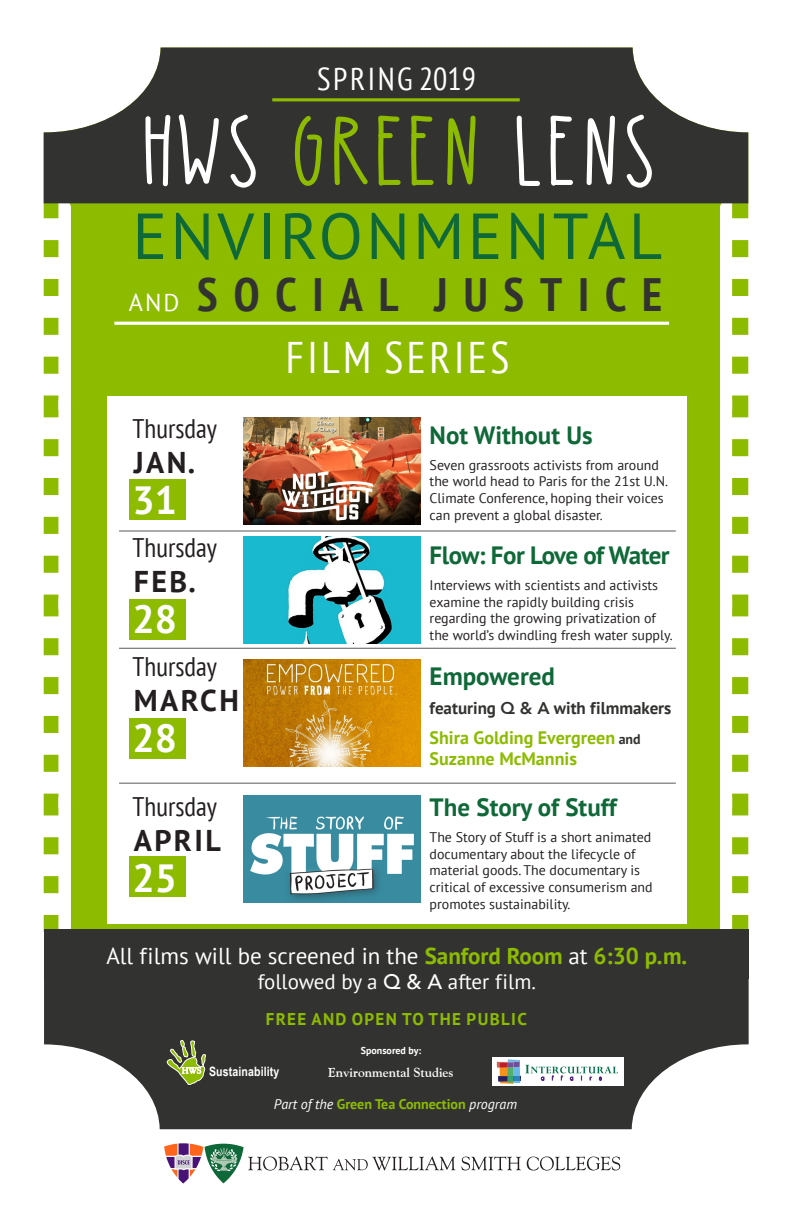
<style>
.page{position:relative;width:792px;height:1224px;background:#fff}
.page>*{position:absolute;margin:0;border:0;box-sizing:border-box;transform-origin:0 0}
.t1{font:800 93.9px "Layla";color:#fff}
.t2{font:64.9px "PT Sans";letter-spacing:.05em;color:#0f6838}
.t3{font:700 condensed 46.7px "PT Sans";letter-spacing:.34em;color:#323330}
.t4{font:condensed 44.2px "PT Sans";letter-spacing:.08em;color:#fff}
.t5{font:700 39.3px "PT Sans";color:#fff}
.t6{font:condensed 31.6px "PT Sans";letter-spacing:.08em;color:#fff}
.t7{font:700 30px "PT Sans";letter-spacing:.08em;color:#231f20}
.t8{font:condensed 26.9px "PT Sans";color:#231f20}
.t9{font:700 25px "PT Sans";color:#0f6838}
.t10{font:700 25px "PT Sans";letter-spacing:-.025em;color:#0f6838}
.t11{font:23px "PT Sans";color:#fff}
.t12{font:21px "PT Sans";color:#fff}
.t13{font:700 18px/21.6px "PT Sans";color:#8dbb00}
.t14{font:700 17px "PT Sans";color:#323330}
.t15{font:700 17px "PT Sans";letter-spacing:.08em;color:#8dbb00}
.t16{font:700 14px "PT Sans";color:#8dbb00}
.t17{font:13.9px/16.7px "PT Sans";color:#231f20}
.t18{font:700 13.1px "Goudy Old Style BT";color:#fff}
.t19{font:700 12.9px "Arial Narrow";letter-spacing:.01em;color:#fff}
.t20{font:700 10px "PT Sans";color:#fff}
.s1{color:#8dbb00}
.s2{font-weight:400;font-stretch:normal;font-size:24.4px;color:#fff}
.s3{font-family:"Avenir";font-weight:800}
.s4{font-size:13.9px;color:#323330}
.s5{font-weight:700;color:#8dbb00}
.s6{font-family:"Avenir";font-weight:500}
.s7{font-weight:400;font-style:italic;color:#fff}
</style>
<div class="page">
<div style="left:71px;top:203px;width:649px;height:727px;background:#8dbb00"></div>
<svg style="left:43px;top:200px;width:28px;height:732px"></svg>
<svg style="left:720px;top:200px;width:29px;height:730px"></svg>
<svg style="left:44px;top:48px;width:704px;height:155px;background:#4e4f4c"></svg>
<hr style="left:272px;top:98px;width:248px;height:3px;background:#8dbb00">
<hr style="left:114px;top:322px;width:555px;height:3px;background:#fff">
<div style="left:108px;top:396px;width:579px;height:527px;background:#fff"></div>
<hr style="left:119px;top:531px;width:307px;height:1px;background:#57585a">
<hr style="left:426px;top:531px;width:250px;height:1px;background:#57585a">
<hr style="left:119px;top:648px;width:307px;height:1px;background:#57585a">
<hr style="left:426px;top:648px;width:250px;height:1px;background:#57585a">
<hr style="left:119px;top:783px;width:307px;height:1px;background:#57585a">
<hr style="left:426px;top:783px;width:250px;height:1px;background:#57585a">
<img style="left:243px;top:418px;width:177px;height:106px">
<img style="left:243px;top:537px;width:177px;height:106px">
<img style="left:243px;top:660px;width:177px;height:106px">
<img style="left:243px;top:796px;width:177px;height:106px">
<div style="left:130px;top:480px;width:56px;height:40px;background:#8dbb00"></div>
<div style="left:130px;top:599px;width:56px;height:40px;background:#8dbb00"></div>
<div style="left:130px;top:718px;width:56px;height:40px;background:#8dbb00"></div>
<div style="left:130px;top:856px;width:56px;height:41px;background:#8dbb00"></div>
<svg style="left:461px;top:1157px;width:60px;height:13px"></svg>
<svg style="left:527px;top:1156px;width:93px;height:15px"></svg>
<svg style="left:164px;top:1143px;width:291px;height:41px"></svg>
<svg style="left:44px;top:979px;width:705px;height:150px;fill:#323330"></svg>
<img style="left:167px;top:1085px;width:40px;height:1px">
<svg style="left:167px;top:1040px;width:40px;height:45px;background:#707c4b"></svg>
<div style="left:492px;top:1057px;width:132px;height:29px;background:#fff"></div>
<svg style="left:497px;top:1059px;width:121px;height:25px"></svg>
<div style="left:44px;top:930px;width:705px;height:49px;background:#323330"></div>
<p class="t6" style="left:317px;top:58px;width:160px">SPRING 2019</p>
<p class="t1" style="left:142px;top:112px;width:521px">HWS <span class="s1">GREEN</span> LENS</p>
<p class="t2" style="left:132px;top:194px;width:531px">ENVIRONMENTAL</p>
<p class="t3" style="left:129px;top:263px;width:535px"><span class="s2">AND</span> SOCIAL JUSTICE</p>
<p class="t8" style="left:133px;top:411px;width:86px">Thursday</p>
<p class="t7" style="left:134px;top:442px;width:63px">JAN.</p>
<p class="t5" style="left:133px;top:474px;width:46px">31</p>
<p class="t8" style="left:133px;top:530px;width:86px">Thursday</p>
<p class="t7" style="left:134px;top:562px;width:64px">FEB.</p>
<p class="t5" style="left:133px;top:593px;width:46px">28</p>
<p class="t8" style="left:133px;top:649px;width:86px">Thursday</p>
<p class="t7" style="left:134px;top:681px;width:107px">MARCH</p>
<p class="t5" style="left:133px;top:712px;width:46px">28</p>
<p class="t8" style="left:133px;top:789px;width:86px">Thursday</p>
<p class="t7" style="left:134px;top:821px;width:88px">APRIL</p>
<p class="t5" style="left:133px;top:852px;width:46px">25</p>
<p class="t4" style="left:286px;top:329px;width:225px">FILM SERIES</p>
<p class="t9" style="left:430px;top:418px;width:165px">Not Without Us</p>
<p class="t17" style="left:430px;top:456px;width:240px">Seven grassroots activists from around the world head to Paris for the 21st U.N.<br>Climate Conference, hoping their voices can prevent a global disaster.</p>
<p class="t10" style="left:430px;top:539px;width:242px">Flow: For Love of Water</p>
<p class="t17" style="left:430px;top:577px;width:245px">Interviews with scientists and activists examine the rapidly building crisis regarding the growing privatization of the world’s dwindling fresh water supply.</p>
<p class="t9" style="left:430px;top:660px;width:127px">Empowered</p>
<p class="t14" style="left:430px;top:697px;width:243px">featuring <span class="s3">Q &amp; A</span> with filmmakers</p>
<p class="t13" style="left:430px;top:726px;width:213px">Shira Golding Evergreen <span class="s4">and<br></span>Suzanne McMannis</p>
<p class="t9" style="left:430px;top:791px;width:189px">The Story of Stuff</p>
<p class="t17" style="left:430px;top:828px;width:225px">The Story of Stuff is a short animated documentary about the lifecycle of material goods. The documentary is critical of excessive consumerism and promotes sustainability.</p>
<p class="t11" style="left:106px;top:941px;width:582px">All films will be screened in the <span class="s5">Sanford Room</span> at <span class="s5">6:30 p.m.</span></p>
<p class="t12" style="left:258px;top:968px;width:280px">followed by a <span class="s6">Q &amp; A</span> after film.</p>
<p class="t15" style="left:266px;top:1008px;width:263px">FREE AND OPEN TO THE PUBLIC</p>
<p class="t20" style="left:361px;top:1044px;width:62px">Sponsored by:</p>
<p class="t19" style="left:209px;top:1062px;width:72px">Sustainability</p>
<p class="t18" style="left:328px;top:1064px;width:127px">Environmental Studies</p>
<p class="t16" style="left:274px;top:1095px;width:245px"><span class="s7">Part of the</span> Green Tea Connection <span class="s7">program</span></p>
</div>
